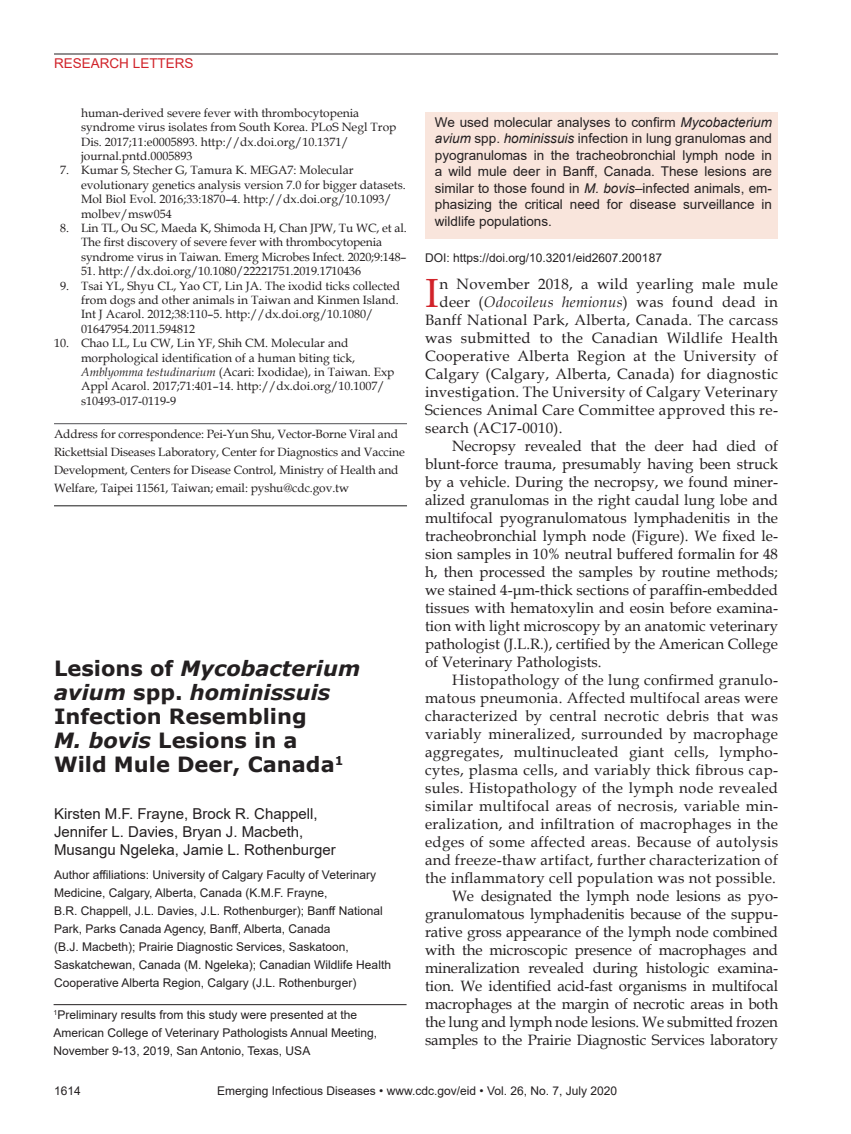
<style>
.page{position:relative;width:851px;height:1134px;background:#fff}
.page>*{position:absolute;margin:0;border:0;box-sizing:border-box;transform-origin:0 0}
.Drop_Cap{font:40.8px "Book Antiqua";color:#d1232a}
.Article_Title{font:700 21px/24px "Verdana";color:#231f20}
.Body_Text{font:15px/18px "Book Antiqua";color:#231f20;text-align:justify}
.Drop_Cap-2{font:15px "Book Antiqua";letter-spacing:.02em;color:#231f20}
.Authors{font:15px/18px "Arial";color:#231f20}
.Abstract{font:13.5px/16.5px "Arial";color:#231f20;text-align:justify}
.t1{font:13.5px "Arial";color:#d1232a}
.References{font:12px/14.4px "Book Antiqua";color:#231f20}
.Affiliations{font:12px/18px "Arial";color:#231f20}
.Correspondence{font:12px/18px "Book Antiqua";letter-spacing:-.01em;color:#231f20}
.Footnote{font:12px/18px "Arial";color:#231f20}
.DOI{font:12px "Arial";color:#231f20}
.s1{font-style:italic}
</style>
<div class="page">
<hr style="left:54px;top:54px;width:724px;height:1px;background:#231f20">
<hr style="left:54px;top:423px;width:353px;height:1px;background:#636366">
<hr style="left:54px;top:505px;width:353px;height:1px;background:#333">
<div style="left:426px;top:112px;width:352px;height:127px;background:#f9e5dc"></div>
<hr style="left:54px;top:1004px;width:352px;height:1px;background:#231f20">
<p class="t1" style="left:54px;top:54px;width:141px">RESEARCH LETTERS</p>
<p class="References" style="left:81px;top:105px;width:317px">human-derived severe fever with thrombocytopenia syndrome virus isolates from South Korea. PLoS Negl Trop Dis. 2017;11:e0005893. http://dx.doi.org/10.1371/ journal.pntd.0005893</p>
<p class="References" style="left:81px;top:163px;width:326px;text-indent:-21px">7. Kumar S, Stecher G, Tamura K. MEGA7: Molecular evolutionary genetics analysis version 7.0 for bigger datasets.<br>Mol Biol Evol. 2016;33:1870–4. http://dx.doi.org/10.1093/ molbev/msw054</p>
<p class="References" style="left:81px;top:220px;width:327px;text-indent:-21px">8. Lin TL, Ou SC, Maeda K, Shimoda H, Chan JPW, Tu WC, et al.<br>The first discovery of severe fever with thrombocytopenia syndrome virus in Taiwan. Emerg Microbes Infect. 2020;9:148–</p>
<p class="References" style="left:81px;top:264px;width:281px">51. http://dx.doi.org/10.1080/22221751.2019.1710436</p>
<p class="References" style="left:81px;top:278px;width:320px;text-indent:-21px">9. Tsai YL, Shyu CL, Yao CT, Lin JA. The ixodid ticks collected from dogs and other animals in Taiwan and Kinmen Island.<br>Int J Acarol. 2012;38:110–5. http://dx.doi.org/10.1080/ 01647954.2011.594812</p>
<p class="References" style="left:81px;top:336px;width:315px;text-indent:-27px">10. Chao LL, Lu CW, Lin YF, Shih CM. Molecular and morphological identification of a human biting tick, <span class="s1">Amblyomma testudinarium</span> (Acari: Ixodidae), in Taiwan. Exp Appl Acarol. 2017;71:401–14. http://dx.doi.org/10.1007/ s10493-017-0119-9</p>
<p class="Correspondence" style="left:54px;top:424px;width:352px">Address for correspondence: Pei-Yun Shu, Vector-Borne Viral and Rickettsial Diseases Laboratory, Center for Diagnostics and Vaccine Development, Centers for Disease Control, Ministry of Health and Welfare, Taipei 11561, Taiwan; email: pyshu@cdc.gov.tw</p>
<p class="Article_Title" style="left:54px;top:656px;width:308px">Lesions of <span class="s1">Mycobacterium avium</span> spp. <span class="s1">hominissuis<br></span>Infection Resembling<br><span class="s1">M. bovis</span> Lesions in a<br>Wild Mule Deer, Canada<sup>1</sup></p>
<p class="Authors" style="left:54px;top:804px;width:283px">Kirsten M.F. Frayne, Brock R. Chappell,<br>Jennifer L. Davies, Bryan J. Macbeth,<br>Musangu Ngeleka, Jamie L. Rothenburger</p>
<p class="Affiliations" style="left:54px;top:866px;width:338px">Author affiliations: University of Calgary Faculty of Veterinary Medicine, Calgary, Alberta, Canada (K.M.F. Frayne,<br>B.R. Chappell, J.L. Davies, J.L. Rothenburger); Banff National Park, Parks Canada Agency, Banff, Alberta, Canada<br>(B.J. Macbeth); Prairie Diagnostic Services, Saskatoon, Saskatchewan, Canada (M. Ngeleka); Canadian Wildlife Health Cooperative Alberta Region, Calgary (J.L. Rothenburger)</p>
<p class="Footnote" style="left:54px;top:1005px;width:325px"><sup>1</sup>Preliminary results from this study were presented at the<br>American College of Veterinary Pathologists Annual Meeting,<br>November 9-13, 2019, San Antonio, Texas, USA</p>
<p class="Abstract" style="left:435px;top:114px;width:338px">We used molecular analyses to confirm <span class="s1">Mycobacterium avium</span> spp. <span class="s1">hominissuis</span> infection in lung granulomas and pyogranulomas in the tracheobronchial lymph node in a wild mule deer in Banff, Canada. These lesions are similar to those found in <span class="s1">M. bovis</span>–infected animals, em&shy;phasizing the critical need for disease surveillance in wildlife populations.</p>
<p class="DOI" style="left:425px;top:250px;width:238px">DOI: https://doi.org/10.3201/eid2607.200187</p>
<p class="Drop_Cap" style="left:425px;top:265px;width:15px">I</p>
<p class="Drop_Cap-2" style="left:439px;top:274px;width:340px">n November 2018, a wild yearling male mule</p>
<p class="Drop_Cap-2" style="left:439px;top:292px;width:340px">deer (<span class="s1">Odocoileus hemionus</span>) was found dead in</p>
<p class="Drop_Cap-2" style="left:425px;top:310px;width:354px">Banff National Park, Alberta, Canada. The carcass</p>
<p class="Drop_Cap-2" style="left:425px;top:328px;width:354px">was submitted to the Canadian Wildlife Health</p>
<p class="Drop_Cap-2" style="left:425px;top:346px;width:354px">Cooperative Alberta Region at the University of</p>
<p class="Drop_Cap-2" style="left:425px;top:364px;width:354px">Calgary (Calgary, Alberta, Canada) for diagnostic</p>
<p class="Drop_Cap-2" style="left:425px;top:382px;width:354px">investigation. The University of Calgary Veterinary</p>
<p class="Drop_Cap-2" style="left:425px;top:400px;width:354px">Sciences Animal Care Committee approved this re-</p>
<p class="Drop_Cap-2" style="left:425px;top:418px;width:139px">search (AC17-0010).</p>
<p class="Body_Text" style="left:425px;top:437px;width:354px;text-indent:27px">Necropsy revealed that the deer had died of blunt-force trauma, presumably having been struck by a vehicle. During the necropsy, we found miner&shy;alized granulomas in the right caudal lung lobe and multifocal pyogranulomatous lymphadenitis in the tracheobronchial lymph node (Figure). We fixed le&shy;sion samples in 10% neutral buffered formalin for 48 h, then processed the samples by routine methods; we stained 4-μm-thick sections of paraffin-embedded tissues with hematoxylin and eosin before examina&shy;tion with light microscopy by an anatomic veterinary pathologist (J.L.R.), certified by the American College of Veterinary Pathologists.</p>
<p class="Body_Text" style="left:425px;top:671px;width:354px;text-indent:27px">Histopathology of the lung confirmed granulo&shy;matous pneumonia. Affected multifocal areas were characterized by central necrotic debris that was variably mineralized, surrounded by macrophage aggregates, multinucleated giant cells, lympho&shy;cytes, plasma cells, and variably thick fibrous cap&shy;sules. Histopathology of the lymph node revealed similar multifocal areas of necrosis, variable min&shy;eralization, and infiltration of macrophages in the edges of some affected areas. Because of autolysis and freeze-thaw artifact, further characterization of the inflammatory cell population was not possible.</p>
<p class="Body_Text" style="left:425px;top:887px;width:354px;text-indent:27px">We designated the lymph node lesions as pyo&shy;granulomatous lymphadenitis because of the suppu&shy;rative gross appearance of the lymph node combined with the microscopic presence of macrophages and mineralization revealed during histologic examina&shy;tion. We identified acid-fast organisms in multifocal macrophages at the margin of necrotic areas in both the lung and lymph node lesions. We submitted frozen samples to the Prairie Diagnostic Services laboratory</p>
<p class="Affiliations" style="left:54px;top:1082px;width:28px">1614</p>
<p class="Affiliations" style="left:217px;top:1082px;width:401px">Emerging Infectious Diseases • www.cdc.gov/eid • Vol. 26, No. 7, July 2020</p>
</div>
